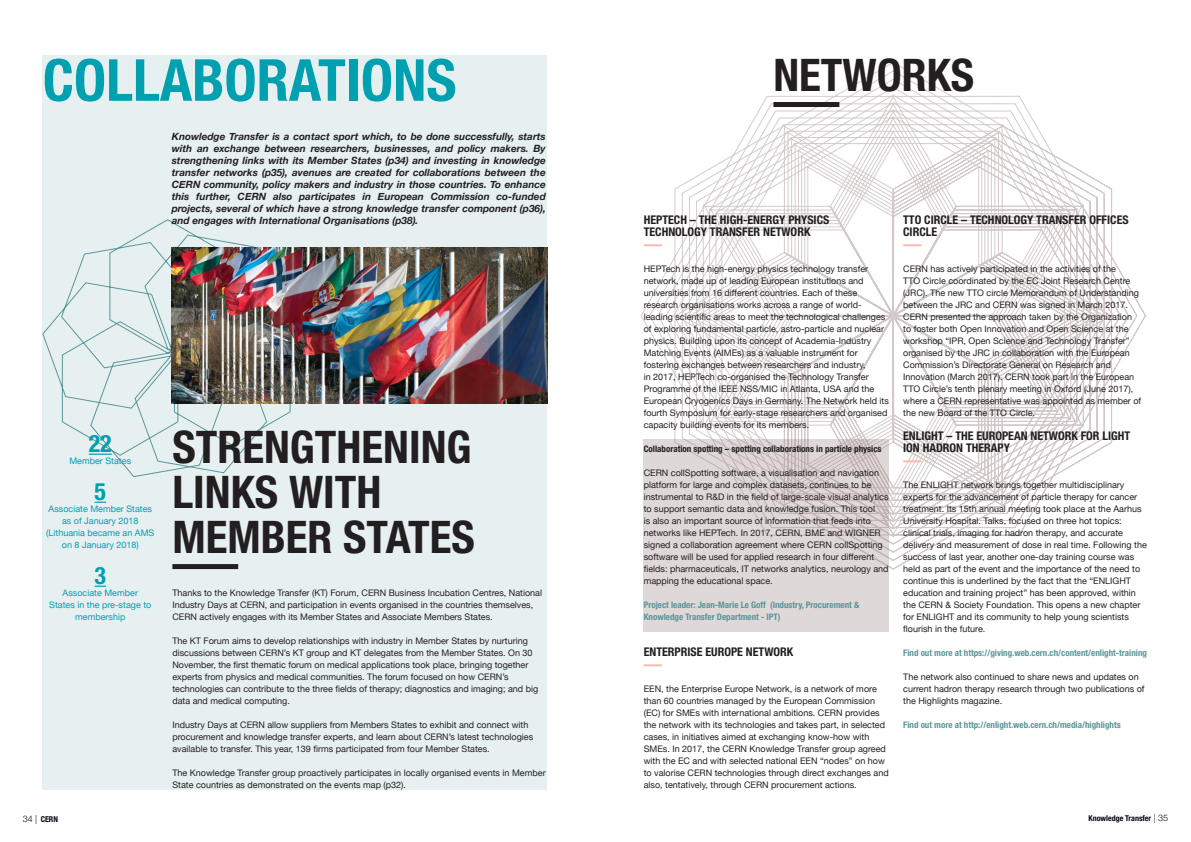
<style>
.page{position:relative;width:1191px;height:842px;background:#fff}
.page>*{position:absolute;margin:0;border:0;box-sizing:border-box;transform-origin:0 0}
.t1{font:700 condensed 58px "Helvetica Neue";color:#00a0b0}
.t2{font:700 condensed 45px/45px "Helvetica Neue";color:#231f20}
.t3{font:700 condensed 24px "Helvetica Neue";color:#00a0b0}
.t4{font:700 condensed 12px/12px "Helvetica Neue";color:#231f20}
.t5{font:italic 700 10px/12px "Helvetica Neue";color:#231f20;text-align:justify}
.t6{font:9px/12px "Helvetica Neue";color:#231f20}
.t7{font:700 condensed 9px/12px "Helvetica Neue";color:#5b9698}
.t8{font:9px/12px "Helvetica Neue";color:#00a0b0;text-align:center}
.t9{font:700 condensed 9px "Helvetica Neue";color:#231f20}
.t10{font:700 condensed 8px "Helvetica Neue";color:#0a0215}
.s1{font-weight:300;font-stretch:normal;font-size:9px}
</style>
<div class="page">
<div style="left:644px;top:440px;width:245px;height:192px;background:#dfd8d8"></div>
<svg style="left:673px;top:95px;width:440px;height:442px"></svg>
<svg style="left:681px;top:102px;width:424px;height:427px"></svg>
<svg style="left:688px;top:110px;width:410px;height:412px"></svg>
<svg style="left:695px;top:117px;width:396px;height:398px"></svg>
<div style="left:42px;top:55px;width:505px;height:734px;background:#e7f0f1"></div>
<svg style="left:43px;top:219px;width:259px;height:258px"></svg>
<div style="left:172px;top:564px;width:66px;height:5px;background:#231f20"></div>
<svg style="left:89px;top:454px;width:23px;height:1px"></svg>
<img style="left:172px;top:248px;width:375px;height:156px">
<div style="left:773px;top:102px;width:66px;height:5px;background:#231f20"></div>
<svg style="left:643px;top:244px;width:19px;height:2px"></svg>
<svg style="left:643px;top:664px;width:19px;height:2px"></svg>
<svg style="left:903px;top:244px;width:18px;height:2px"></svg>
<svg style="left:903px;top:460px;width:18px;height:2px"></svg>
<h1 class="t1" style="left:43px;top:45px;width:415px">COLLABORATIONS</h1>
<p class="t5" style="left:172px;top:130px;width:375px">Knowledge Transfer is a contact sport which, to be done successfully, starts with an exchange between researchers, businesses, and policy makers. By strengthening links with its Member States (p34) and investing in knowledge transfer networks (p35), avenues are created for collaborations between the CERN community, policy makers and industry in those countries. To enhance this further, CERN also participates in European Commission co-funded projects, several of which have a strong knowledge transfer component (p36), and engages with International Organisations (p38).</p>
<h3 class="t3" style="left:89px;top:429px;width:25px">22</h3>
<p class="t8" style="left:69px;top:454px;width:63px">Member States</p>
<h3 class="t3" style="left:95px;top:477px;width:13px">5</h3>
<p class="t8" style="left:46px;top:502px;width:110px">Associate Member States as of January 2018 (Lithuania became an AMS on 8 January 2018)</p>
<h3 class="t3" style="left:95px;top:561px;width:13px">3</h3>
<p class="t8" style="left:49px;top:586px;width:104px">Associate Member<br>States in the pre-stage to membership</p>
<h2 class="t2" style="left:172px;top:424px;width:304px">STRENGTHENING<br>LINKS WITH<br>MEMBER STATES</h2>
<p class="t6" style="left:172px;top:586px;width:371px">Thanks to the Knowledge Transfer (KT) Forum, CERN Business Incubation Centres, National<br>Industry Days at CERN, and participation in events organised in the countries themselves,<br>CERN actively engages with its Member States and Associate Members States.</p>
<p class="t6" style="left:172px;top:634px;width:367px">The KT Forum aims to develop relationships with industry in Member States by nurturing discussions between CERN’s KT group and KT delegates from the Member States. On 30<br>November, the first thematic forum on medical applications took place, bringing together experts from physics and medical communities. The forum focused on how CERN’s technologies can contribute to the three fields of therapy; diagnostics and imaging; and big data and medical computing.</p>
<p class="t6" style="left:172px;top:718px;width:362px">Industry Days at CERN allow suppliers from Members States to exhibit and connect with procurement and knowledge transfer experts, and learn about CERN’s latest technologies available to transfer. This year, 139 firms participated from four Member States.</p>
<p class="t6" style="left:172px;top:766px;width:375px">The Knowledge Transfer group proactively participates in locally organised events in Member<br>State countries as demonstrated on the events map (p32).</p>
<h2 class="t2" style="left:773px;top:52px;width:202px">NETWORKS</h2>
<h3 class="t4" style="left:643px;top:213px;width:187px">HEPTECH – THE HIGH-ENERGY PHYSICS<br>TECHNOLOGY TRANSFER NETWORK</h3>
<p class="t6" style="left:643px;top:262px;width:247px">HEPTech is the high-energy physics technology transfer network, made up of leading European institutions and universities from 16 different countries. Each of these research organisations works across a range of world&shy;leading scientific areas to meet the technological challenges of exploring fundamental particle, astro-particle and nuclear physics. Building upon its concept of Academia-Industry Matching Events (AIMEs) as a valuable instrument for fostering exchanges between researchers and industry,<br>in 2017, HEPTech co-organised the Technology Transfer Programme of the IEEE NSS/MIC in Atlanta, USA and the European Cryogenics Days in Germany. The Network held its fourth Symposium for early-stage researchers and organised capacity building events for its members.</p>
<p class="t9" style="left:643px;top:443px;width:239px">Collaboration spotting – spotting collaborations in particle physics</p>
<p class="t6" style="left:643px;top:466px;width:246px">CERN collSpotting software, a visualisation and navigation platform for large and complex datasets, continues to be instrumental to R&amp;D in the field of large-scale visual analytics to support semantic data and knowledge fusion. This tool<br>is also an important source of information that feeds into networks like HEPTech. In 2017, CERN, BME and WIGNER signed a collaboration agreement where CERN collSpotting software will be used for applied research in four different fields: pharmaceuticals, IT networks analytics, neurology and mapping the educational space.</p>
<p class="t7" style="left:643px;top:598px;width:217px">Project leader: Jean-Marie Le Goff (Industry, Procurement &amp;<br>Knowledge Transfer Department - IPT)</p>
<h3 class="t4" style="left:643px;top:645px;width:151px">ENTERPRISE EUROPE NETWORK</h3>
<p class="t6" style="left:643px;top:682px;width:246px">EEN, the Enterprise Europe Network, is a network of more than 60 countries managed by the European Commission (EC) for SMEs with international ambitions. CERN provides the network with its technologies and takes part, in selected cases, in initiatives aimed at exchanging know-how with SMEs. In 2017, the CERN Knowledge Transfer group agreed with the EC and with selected national EEN “nodes” on how to valorise CERN technologies through direct exchanges and also, tentatively, through CERN procurement actions.</p>
<h3 class="t4" style="left:903px;top:213px;width:227px">TTO CIRCLE – TECHNOLOGY TRANSFER OFFICES<br>CIRCLE</h3>
<p class="t6" style="left:903px;top:262px;width:240px">CERN has actively participated in the activities of the<br>TTO Circle coordinated by the EC Joint Research Centre (JRC). The new TTO circle Memorandum of Understanding between the JRC and CERN was signed in March 2017.<br>CERN presented the approach taken by the Organization to foster both Open Innovation and Open Science at the workshop “IPR, Open Science and Technology Transfer” organised by the JRC in collaboration with the European Commission’s Directorate General on Research and Innovation (March 2017). CERN took part in the European TTO Circle’s tenth plenary meeting in Oxford (June 2017), where a CERN representative was appointed as member of the new Board of the TTO Circle.</p>
<h3 class="t4" style="left:903px;top:429px;width:229px">ENLIGHT – THE EUROPEAN NETWORK FOR LIGHT<br>ION HADRON THERAPY</h3>
<p class="t6" style="left:903px;top:478px;width:245px">The ENLIGHT network brings together multidisciplinary experts for the advancement of particle therapy for cancer treatment. Its 15th annual meeting took place at the Aarhus University Hospital. Talks, focused on three hot topics: clinical trials, imaging for hadron therapy, and accurate delivery and measurement of dose in real time. Following the success of last year, another one-day training course was held as part of the event and the importance of the need to continue this is underlined by the fact that the “ENLIGHT education and training project” has been approved, within the CERN &amp; Society Foundation. This opens a new chapter for ENLIGHT and its community to help young scientists flourish in the future.</p>
<p class="t7" style="left:903px;top:646px;width:245px">Find out more at https://giving.web.cern.ch/content/enlight-training</p>
<p class="t6" style="left:903px;top:670px;width:243px">The network also continued to share news and updates on current hadron therapy research through two publications of the Highlights magazine.</p>
<p class="t7" style="left:903px;top:718px;width:219px">Find out more at http://enlight.web.cern.ch/media/highlights</p>
<p class="t10" style="left:23px;top:814px;width:37px"><span class="s1">34 |</span> CERN</p>
<p class="t10" style="left:1088px;top:813px;width:81px">Knowledge Transfer <span class="s1">| 35</span></p>
</div>
